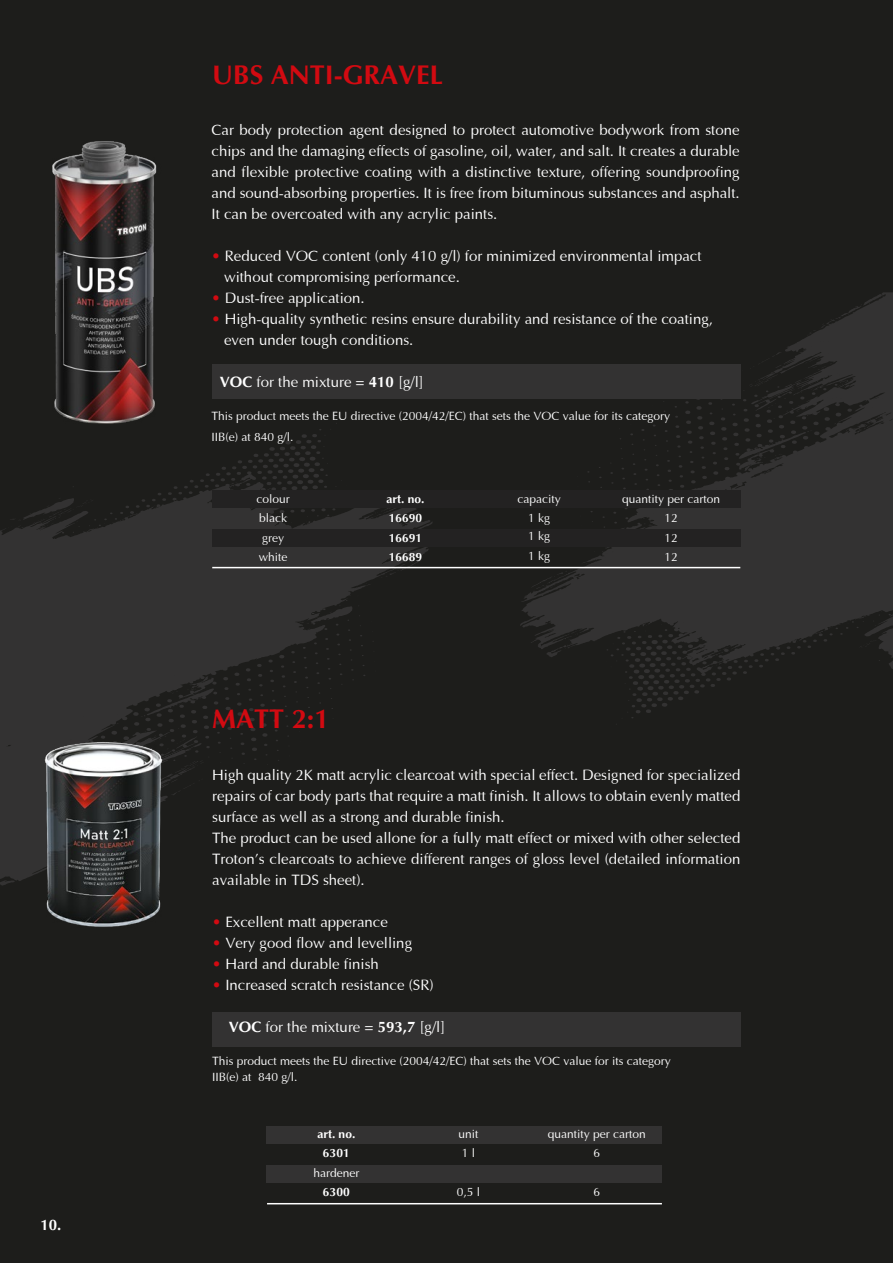
<style>
.page{position:relative;width:893px;height:1263px;background:#1d1d1b}
.page>*{position:absolute;margin:0;border:0;box-sizing:border-box;transform-origin:0 0}
.t1{font:700 27px "Ottawa";color:#d20a11}
.t2{font:15px/21px "Ottawa";color:#fff}
.t3{font:700 15px "Ottawa";color:#fff}
.t4{font:12px/19.5px "Ottawa";color:#fff}
.t5{font:700 12px/19.5px "Ottawa";color:#fff}
.s1{color:#d20a11}
.s2{font-weight:700}
</style>
<div class="page">
<svg style="left:0;top:292px;width:893px;height:593px"></svg>
<div style="left:212px;top:365px;width:528px;height:34px;background:#333232"></div>
<div style="left:212px;top:491px;width:528px;height:17px;background:#232222"></div>
<hr style="left:212px;top:567px;width:528px;height:1px;background:#fff">
<div style="left:212px;top:529px;width:528px;height:17px;background:#232222"></div>
<div style="left:212px;top:1012px;width:528px;height:34px;background:#333232"></div>
<div style="left:266px;top:1127px;width:396px;height:17px;background:#333232"></div>
<hr style="left:267px;top:1203px;width:395px;height:1px;background:#fff">
<img style="left:2px;top:729px;width:190px;height:198px">
<div style="left:267px;top:1165px;width:395px;height:17px;background:#333232"></div>
<img style="left:46px;top:141px;width:117px;height:286px">
<p class="t3" style="left:40px;top:1216px;width:22px">10.</p>
<h1 class="t1" style="left:212px;top:59px;width:232px">UBS ANTI-GRAVEL</h1>
<p class="t2" style="left:212px;top:119px;width:530px;text-align:justify">Car body protection agent designed to protect automotive bodywork from stone chips and the damaging effects of gasoline, oil, water, and salt. It creates a durable and flexible protective coating with a distinctive texture, offering soundproofing and sound-absorbing properties. It is free from bituminous substances and asphalt.<br>It can be overcoated with any acrylic paints.</p>
<p class="t2" style="left:224px;top:245px;width:479px;text-indent:-12px"><span class="s1">•</span> Reduced VOC content (only 410 g/l) for minimized environmental impact without compromising performance.</p>
<p class="t2" style="left:212px;top:287px;width:155px"><span class="s1">•</span> Dust-free application.</p>
<p class="t2" style="left:224px;top:308px;width:491px;text-indent:-12px"><span class="s1">•</span> High-quality synthetic resins ensure durability and resistance of the coating, even under tough conditions.</p>
<p class="t2" style="left:220px;top:371px;width:206px"><span class="s2">VOC</span> for the mixture = <span class="s2">410</span> [g/l]</p>
<p class="t4" style="left:212px;top:405px;width:460px;line-height:21px">This product meets the EU directive (2004/42/EC) that sets the VOC value for its category<br>IIB(e) at 840 g/l.</p>
<p class="t4" style="left:257px;top:489px;width:35px">colour black grey white</p>
<p class="t5" style="left:386px;top:489px;width:39px">art. no.<br>16690<br>16691<br>16689</p>
<p class="t4" style="left:517px;top:489px;width:45px;text-align:center">capacity<br>1 kg</p>
<p class="t4" style="left:528px;top:527px;width:24px">1 kg<br>1 kg</p>
<p class="t4" style="left:622px;top:489px;width:100px;text-align:center">quantity per carton<br>12<br>12<br>12</p>
<h1 class="t1" style="left:212px;top:702px;width:119px">MATT 2:1</h1>
<p class="t2" style="left:212px;top:764px;width:530px">High quality 2K matt acrylic clearcoat with special effect. Designed for specialized repairs of car body parts that require a matt finish. It allows to obtain evenly matted surface as well as a strong and durable finish.<br>The product can be used allone for a fully matt effect or mixed with other selected Troton’s clearcoats to achieve different ranges of gloss level (detailed information available in TDS sheet).</p>
<p class="t2" style="left:212px;top:911px;width:177px"><span class="s1">•</span> Excellent matt apperance</p>
<p class="t2" style="left:212px;top:932px;width:201px"><span class="s1">•</span> Very good flow and levelling</p>
<p class="t2" style="left:212px;top:953px;width:168px"><span class="s1">•</span> Hard and durable finish</p>
<p class="t2" style="left:212px;top:974px;width:223px"><span class="s1">•</span> Increased scratch resistance (SR)</p>
<p class="t2" style="left:229px;top:1016px;width:218px"><span class="s2">VOC</span> for the mixture = <span class="s2">593,7</span> [g/l]</p>
<p class="t4" style="left:212px;top:1052px;width:460px;line-height:16.5px">This product meets the EU directive (2004/42/EC) that sets the VOC value for its category<br>IIB(e) at 840 g/l.</p>
<p class="t5" style="left:317px;top:1124px;width:39px;text-align:center">art. no.<br>6301</p>
<p class="t4" style="left:313px;top:1163px;width:48px">hardener</p>
<p class="t5" style="left:323px;top:1182px;width:28px">6300</p>
<p class="t4" style="left:459px;top:1124px;width:22px">unit<br>1 l</p>
<p class="t4" style="left:457px;top:1182px;width:25px">0,5 l</p>
<p class="t4" style="left:548px;top:1124px;width:100px;text-align:center">quantity per carton<br>6</p>
<p class="t4" style="left:593px;top:1182px;width:8px">6</p>
</div>
